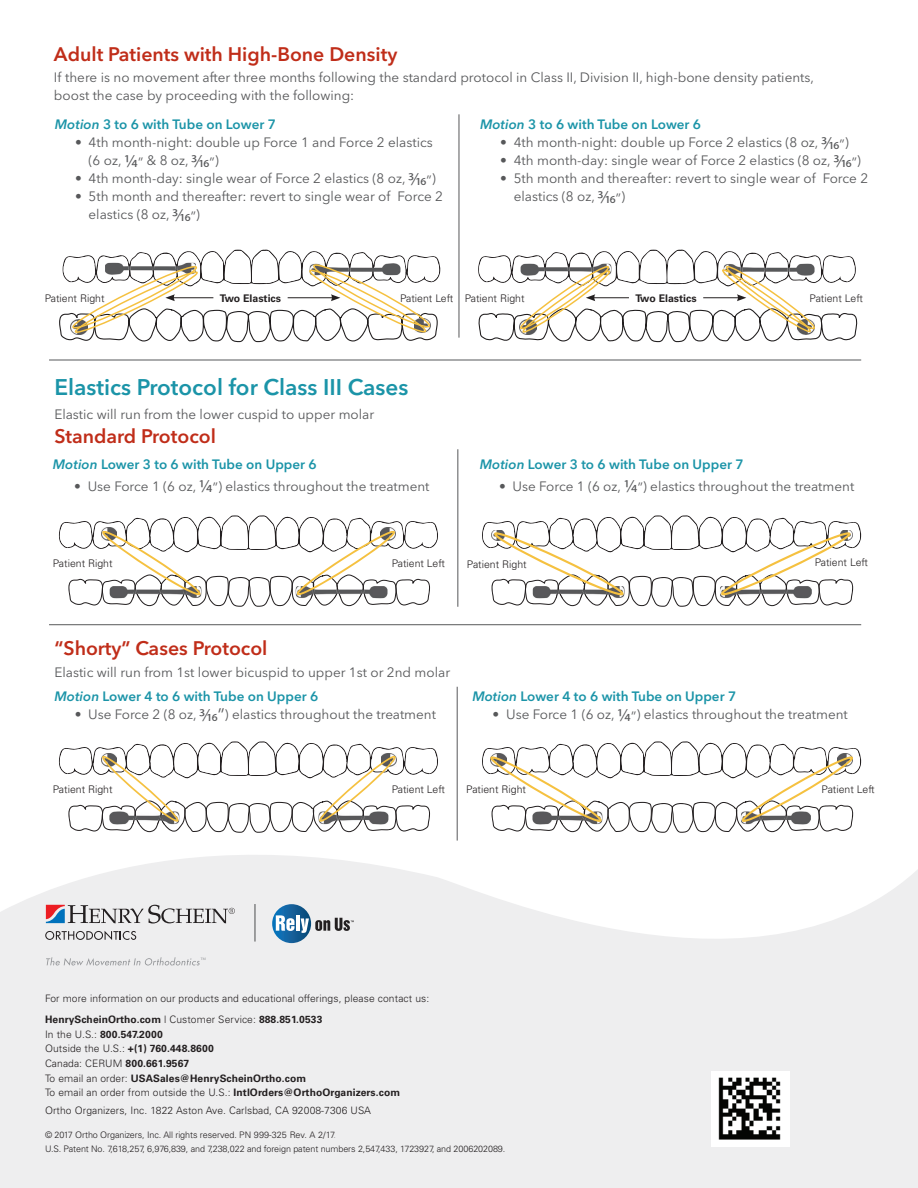
<style>
.page{position:relative;width:918px;height:1188px;background:#fff}
.page>*{position:absolute;margin:0;border:0;box-sizing:border-box;transform-origin:0 0}
.t1{font:600 22.5px "Avenir Next LT Pro";color:#1b94a8}
.t2{font:600 19.5px "Avenir Next LT Pro";color:#c02d19}
.t3{font:13.5px/18px "Avenir Next LT Pro";color:#57585a}
.t4{font:600 13.5px "Avenir Next LT Pro";color:#1b94a8}
.t5{font:300 10.5px "Univers LT Std";color:#231f20}
.t6{font:700 10.5px "Univers LT Std";color:#231f20}
.t7{font:700 10.2px/14.7px "Univers LT Std";letter-spacing:.01em;color:#231f20}
.t8{font:300 10.2px/21.3px "Univers LT Std";letter-spacing:.01em;color:#231f20}
.t9{font:300 9px/14.5px "Univers LT Std";letter-spacing:-.01em;color:#231f20}
.s1{font-style:italic}
.s2{font-family:"Myriad Pro";font-size:18px}
.s3{font-size:18px}
.s4{font-weight:700}
.s5{font-weight:300}
.s6{color:#8d8d8f}
</style>
<div class="page">
<svg style="left:0;top:805px;width:918px;height:383px;fill:#eeeeef"></svg>
<img style="left:711px;top:1072px;width:78px;height:74px">
<svg style="left:45px;top:931px;width:91px;height:9px"></svg>
<svg style="left:46px;top:905px;width:189px;height:19px;background:#bbb7bb"></svg>
<svg style="left:46px;top:957px;width:159px;height:9px"></svg>
<svg style="left:272px;top:904px;width:39px;height:39px"></svg>
<svg style="left:276px;top:915px;width:18px;height:16px"></svg>
<hr style="left:296px;top:915px;width:4px;height:16px;background:#fff">
<svg style="left:301px;top:918px;width:8px;height:15px"></svg>
<svg style="left:315px;top:918px;width:39px;height:13px"></svg>
<hr style="left:255px;top:905px;width:1px;height:36px;background:#4b4c4d">
<hr style="left:459px;top:114px;width:1px;height:224px;background:#57585a">
<svg style="left:59px;top:249px;width:382px;height:93px"></svg>
<svg style="left:478px;top:249px;width:380px;height:93px"></svg>
<svg style="left:478px;top:741px;width:394px;height:92px"></svg>
<svg style="left:55px;top:741px;width:394px;height:92px"></svg>
<hr style="left:457px;top:687px;width:1px;height:154px;background:#57585a">
<svg style="left:482px;top:515px;width:380px;height:92px"></svg>
<hr style="left:457px;top:449px;width:1px;height:158px;background:#57585a">
<svg style="left:58px;top:515px;width:380px;height:92px"></svg>
<hr style="left:49px;top:360px;width:812px;height:1px;background:#57585a">
<hr style="left:49px;top:624px;width:812px;height:1px;background:#57585a">
<h2 class="t2" style="left:54px;top:42px;width:345px">Adult Patients with High-Bone Density</h2>
<p class="t3" style="left:54px;top:69px;width:762px">If there is no movement after three months following the standard protocol in Class II, Division II, high-bone density patients, boost the case by proceeding with the following:</p>
<p class="t4" style="left:480px;top:116px;width:223px"><span class="s1">Motion</span> 3 to 6 with Tube on Lower 6</p>
<p class="t3" style="left:500px;top:133px;width:350px">• 4th month-night: double up Force 2 elastics (8 oz, <span class="s2">3⁄16</span>”)</p>
<p class="t3" style="left:500px;top:151px;width:362px">• 4th month-day: single wear of Force 2 elastics (8 oz, <span class="s2">3⁄16</span>”)</p>
<p class="t3" style="left:514px;top:169px;width:356px;text-indent:-14px">• 5th month and thereafter: revert to single wear of Force 2 elastics (8 oz, <span class="s2">3⁄16</span>”)</p>
<p class="t4" style="left:55px;top:116px;width:223px"><span class="s1">Motion</span> 3 to 6 with Tube on Lower 7</p>
<p class="t3" style="left:89px;top:133px;width:346px;text-indent:-14px">• 4th month-night: double up Force 1 and Force 2 elastics (6 oz, <span class="s2">¼</span>” &amp; 8 oz, <span class="s2">3⁄16</span>”)</p>
<p class="t3" style="left:75px;top:169px;width:362px">• 4th month-day: single wear of Force 2 elastics (8 oz, <span class="s2">3⁄16</span>”)</p>
<p class="t3" style="left:89px;top:187px;width:356px;text-indent:-14px">• 5th month and thereafter: revert to single wear of Force 2 elastics (8 oz, <span class="s2">3⁄16</span>”)</p>
<p class="t5" style="left:45px;top:292px;width:61px">Patient Right</p>
<p class="t6" style="left:220px;top:292px;width:63px">Two Elastics</p>
<p class="t5" style="left:400px;top:292px;width:126px">Patient Left Patient Right</p>
<p class="t6" style="left:635px;top:292px;width:63px">Two Elastics</p>
<p class="t5" style="left:810px;top:292px;width:55px">Patient Left</p>
<h1 class="t1" style="left:54px;top:373px;width:356px">Elastics Protocol for Class III Cases</h1>
<p class="t3" style="left:54px;top:405px;width:321px">Elastic will run from the lower cuspid to upper molar</p>
<h2 class="t2" style="left:54px;top:424px;width:163px">Standard Protocol</h2>
<p class="t4" style="left:53px;top:456px;width:265px"><span class="s1">Motion</span> Lower 3 to 6 with Tube on Upper 6</p>
<p class="t4" style="left:480px;top:456px;width:265px"><span class="s1">Motion</span> Lower 3 to 6 with Tube on Upper 7</p>
<p class="t3" style="left:74px;top:477px;width:357px">• Use Force 1 (6 oz, <span class="s2">¼</span>”) elastics throughout the treatment</p>
<p class="t3" style="left:499px;top:477px;width:357px">• Use Force 1 (6 oz, <span class="s2">¼</span>”) elastics throughout the treatment</p>
<p class="t5" style="left:53px;top:557px;width:61px">Patient Right</p>
<p class="t5" style="left:392px;top:557px;width:55px">Patient Left</p>
<p class="t5" style="left:467px;top:558px;width:61px">Patient Right</p>
<p class="t5" style="left:815px;top:556px;width:55px">Patient Left</p>
<h2 class="t2" style="left:54px;top:637px;width:215px">“Shorty” Cases Protocol</h2>
<p class="t3" style="left:54px;top:663px;width:397px">Elastic will run from 1st lower bicuspid to upper 1st or 2nd molar</p>
<p class="t4" style="left:54px;top:688px;width:265px"><span class="s1">Motion</span> Lower 4 to 6 with Tube on Upper 6</p>
<p class="t3" style="left:75px;top:706px;width:363px">• Use Force 2 (8 oz, <span class="s2">3⁄16</span><span class="s3">”</span>) elastics throughout the treatment</p>
<p class="t4" style="left:472px;top:688px;width:265px"><span class="s1">Motion</span> Lower 4 to 6 with Tube on Upper 7</p>
<p class="t3" style="left:493px;top:706px;width:357px">• Use Force 1 (6 oz, <span class="s2">¼</span>”) elastics throughout the treatment</p>
<p class="t5" style="left:53px;top:783px;width:61px">Patient Right</p>
<p class="t5" style="left:392px;top:783px;width:55px">Patient Left</p>
<p class="t5" style="left:466px;top:783px;width:61px">Patient Right</p>
<p class="t5" style="left:822px;top:783px;width:55px">Patient Left</p>
<p class="t8" style="left:45px;top:987px;width:386px">For more information on our products and educational offerings, please contact us:<br><span class="s4">HenryScheinOrtho.com</span> l Customer Service: <span class="s4">888.851.0533</span></p>
<p class="t7" style="left:45px;top:1027px;width:357px"><span class="s5">In the U.S.:</span> 800.547.2000<br><span class="s5">Outside the U.S.:</span> +(1) 760.448.8600<br><span class="s5">Canada: CERUM</span> 800.661.9567<br><span class="s5">To email an order:</span> USASales@HenryScheinOrtho.com<br><span class="s5">To email an order from outside the U.S.:</span> IntlOrders@OrthoOrganizers.com</p>
<p class="t8" style="left:45px;top:1100px;width:327px">Ortho Organizers, Inc. 1822 Aston Ave. Carlsbad, CA 92008-7306 USA</p>
<p class="t9" style="left:45px;top:1127px;width:462px">© 2017 Ortho Organizers, Inc. All rights reserved. PN 999-325 Rev. A 2/17<span class="s6">.<br></span>U.S. Patent No. 7,618,257, 6,976,839, and 7,238,022 and foreign patent numbers 2,547,433, 1723927, and 2006202089.</p>
</div>
